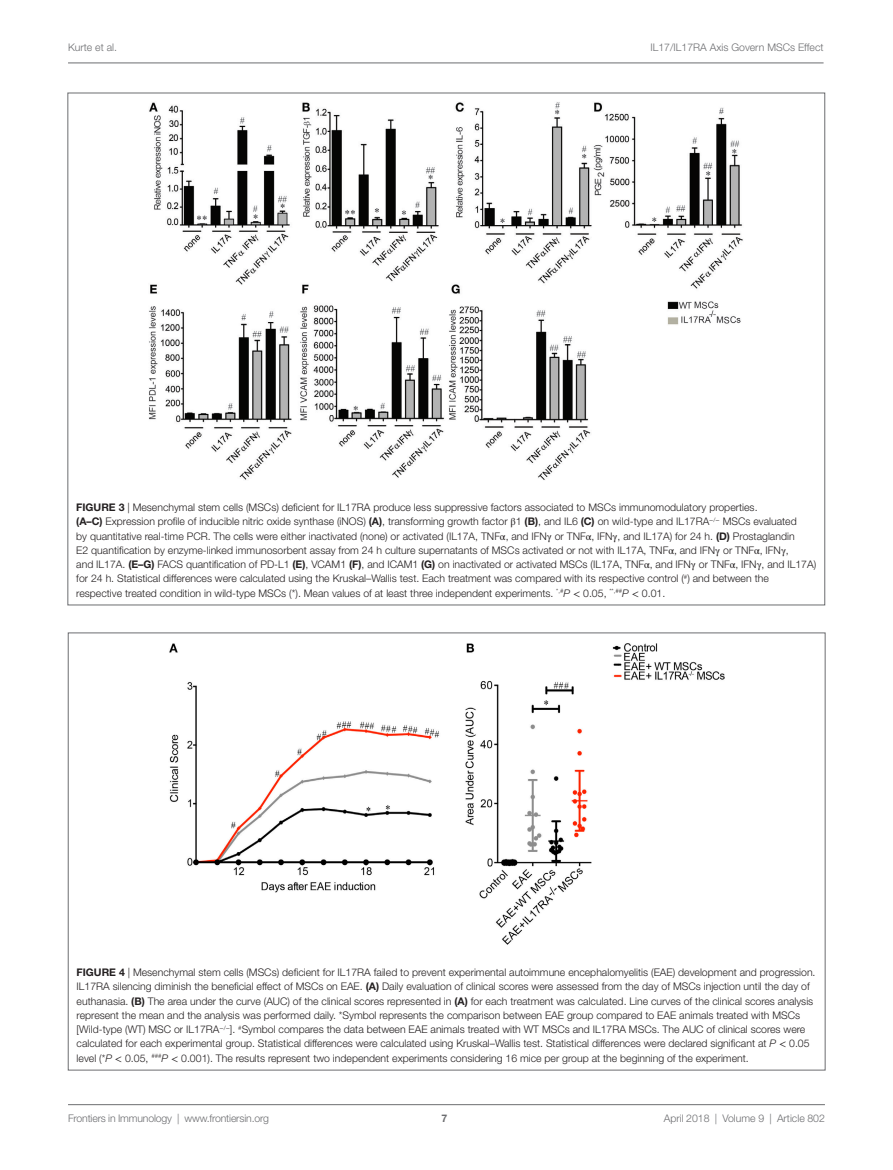
<style>
.page{position:relative;width:893px;height:1170px;background:#fff}
.page>*{position:absolute;margin:0;border:0;box-sizing:border-box;transform-origin:0 0}
.t1{font:300 10.5px/14.2px "Helvetica Neue LT Std";color:#231f20}
.t2{font:300 10.5px "Helvetica Neue LT Std";color:#6c6d70}
.t3{font:700 10.5px "Helvetica Neue LT Std";color:#6c6d70}
.s1{font-weight:700}
.s2{font-family:"STIX General";font-weight:400}
.s3{font-style:italic}
</style>
<div class="page">
<img style="left:149px;top:102px;width:594px;height:378px">
<img style="left:169px;top:643px;width:556px;height:302px">
<hr style="left:68px;top:1104px;width:757px;height:1px;background:#6c6d70">
<hr style="left:68px;top:63px;width:755px;height:1px;background:#6c6d70">
<p class="t2" style="left:68px;top:41px;width:51px">Kurte et al.</p>
<p class="t2" style="left:650px;top:41px;width:175px">IL17/IL17RA Axis Govern MSCs Effect</p>
<p class="t1" style="left:76px;top:500px;width:741px"><span class="s1">FIGURE 3</span> | Mesenchymal stem cells (MSCs) deficient for IL17RA produce less suppressive factors associated to MSCs immunomodulatory properties.<br><span class="s1">(A–C)</span> Expression profile of inducible nitric oxide synthase (iNOS) <span class="s1">(A)</span>, transforming growth factor <span class="s2">β</span>1 <span class="s1">(B)</span>, and IL6 <span class="s1">(C)</span> on wild-type and IL17RA<sup>−</sup><sup>/</sup><sup>−</sup> MSCs evaluated<br>by quantitative real-time PCR. The cells were either inactivated (none) or activated (IL17A, TNF<span class="s2">α</span>, and IFN<span class="s2">γ</span> or TNF<span class="s2">α</span>, IFN<span class="s2">γ</span>, and IL17A) for 24 h. <span class="s1">(D)</span> Prostaglandin<br>E2 quantification by enzyme-linked immunosorbent assay from 24 h culture supernatants of MSCs activated or not with IL17A, TNF<span class="s2">α</span>, and IFN<span class="s2">γ</span> or TNF<span class="s2">α</span>, IFN<span class="s2">γ</span>,<br>and IL17A. <span class="s1">(E–G)</span> FACS quantification of PD-L1 <span class="s1">(E)</span>, VCAM1 <span class="s1">(F)</span>, and ICAM1 <span class="s1">(G)</span> on inactivated or activated MSCs (IL17A, TNF<span class="s2">α</span>, and IFN<span class="s2">γ</span> or TNF<span class="s2">α</span>, IFN<span class="s2">γ</span>, and IL17A) for 24 h. Statistical differences were calculated using the Kruskal–Wallis test. Each treatment was compared with its respective control (<sup>#</sup>) and between the respective treated condition in wild-type MSCs (*). Mean values of at least three independent experiments. <sup>*,#</sup><span class="s3">P</span> <span class="s2">&lt;</span> 0.05, <sup>**,##</sup><span class="s3">P</span> <span class="s2">&lt;</span> 0.01.</p>
<p class="t1" style="left:77px;top:964px;width:740px"><span class="s1">FIGURE 4</span> | Mesenchymal stem cells (MSCs) deficient for IL17RA failed to prevent experimental autoimmune encephalomyelitis (EAE) development and progression.<br>IL17RA silencing diminish the beneficial effect of MSCs on EAE. <span class="s1">(A)</span> Daily evaluation of clinical scores were assessed from the day of MSCs injection until the day of euthanasia. <span class="s1">(B)</span> The area under the curve (AUC) of the clinical scores represented in <span class="s1">(A)</span> for each treatment was calculated. Line curves of the clinical scores analysis represent the mean and the analysis was performed daily. *Symbol represents the comparison between EAE group compared to EAE animals treated with MSCs [Wild-type (WT) MSC or IL17RA<sup>−</sup><sup>/</sup><sup>−</sup>]. <sup>#</sup>Symbol compares the data between EAE animals treated with WT MSCs and IL17RA MSCs. The AUC of clinical scores were calculated for each experimental group. Statistical differences were calculated using Kruskal–Wallis test. Statistical differences were declared significant at <span class="s3">P</span> <span class="s2">&lt;</span> 0.05 level (*<span class="s3">P</span> <span class="s2">&lt;</span> 0.05, <sup>###</sup><span class="s3">P</span> <span class="s2">&lt;</span> 0.001). The results represent two independent experiments considering 16 mice per group at the beginning of the experiment.</p>
<p class="t2" style="left:68px;top:1111px;width:203px">Frontiers in Immunology | www.frontiersin.org</p>
<p class="t2" style="left:664px;top:1111px;width:163px">April 2018 | Volume 9 | Article 802</p>
<p class="t3" style="left:441px;top:1111px;width:7px">7</p>
</div>
